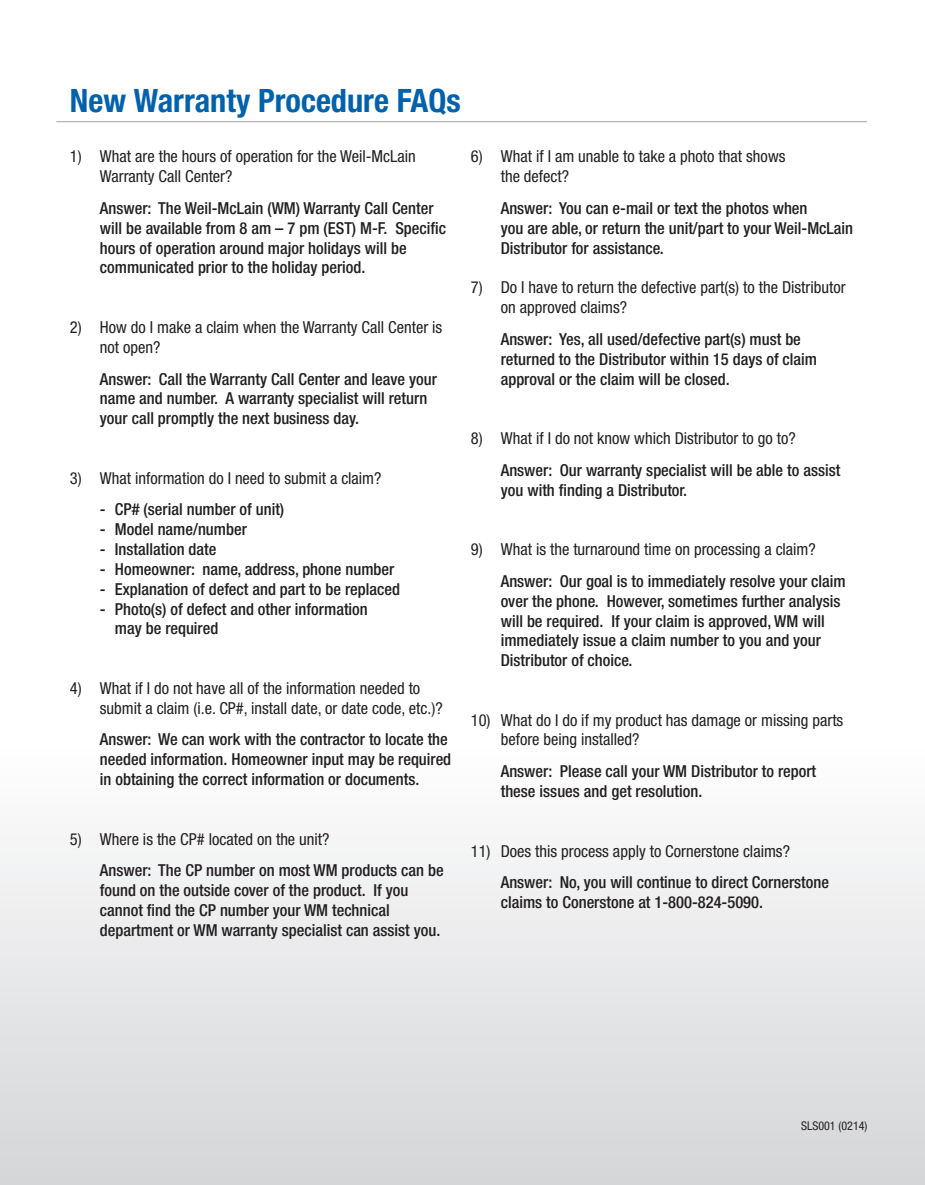
<style>
.page{position:relative;width:925px;height:1185px;background:#fff}
.page>*{position:absolute;margin:0;border:0;box-sizing:border-box;transform-origin:0 0}
.t1{font:700 condensed 32.25px "Helvetica Neue";color:#0161aa}
.t2{font:500 condensed 16.5px/19.8px "Helvetica Neue";color:#231f20}
.t3{font:condensed 16.5px/19.8px "Helvetica Neue";color:#231f20}
.t4{font:condensed 12px "Helvetica Neue";color:#231f20}
</style>
<div class="page">
<hr style="left:56px;top:121px;width:810px;height:1px;background:#a5a6aa">
<svg style="left:896px;top:1159px;width:9px;height:25px"></svg>
<p class="t1" style="left:70px;top:81px;width:392px">New Warranty Procedure FAQs</p>
<p class="t3" style="left:100px;top:146px;width:317px;text-indent:-30px">1) What are the hours of operation for the Weil-McLain<br>Warranty Call Center?</p>
<p class="t2" style="left:100px;top:198px;width:347px">Answer: The Weil-McLain (WM) Warranty Call Center will be available from 8 am – 7 pm (EST) M-F. Specific hours of operation around major holidays will be communicated prior to the holiday period.</p>
<p class="t3" style="left:100px;top:317px;width:344px;text-indent:-30px">2) How do I make a claim when the Warranty Call Center is not open?</p>
<p class="t2" style="left:100px;top:368px;width:338px">Answer: Call the Warranty Call Center and leave your name and number. A warranty specialist will return your call promptly the next business day.</p>
<p class="t3" style="left:70px;top:467px;width:313px">3) What information do I need to submit a claim?</p>
<p class="t2" style="left:100px;top:499px;width:186px">- CP# (serial number of unit)</p>
<p class="t2" style="left:100px;top:519px;width:148px">- Model name/number</p>
<p class="t2" style="left:100px;top:539px;width:118px">- Installation date</p>
<p class="t2" style="left:100px;top:558px;width:296px">- Homeowner: name, address, phone number</p>
<p class="t2" style="left:100px;top:578px;width:301px">- Explanation of defect and part to be replaced</p>
<p class="t2" style="left:115px;top:598px;width:254px;text-indent:-15px">- Photo(s) of defect and other information may be required</p>
<p class="t3" style="left:100px;top:677px;width:344px;text-indent:-30px">4) What if I do not have all of the information needed to submit a claim (i.e. CP#, install date, or date code, etc.)?</p>
<p class="t2" style="left:100px;top:729px;width:353px">Answer: We can work with the contractor to locate the needed information. Homeowner input may be required in obtaining the correct information or documents.</p>
<p class="t3" style="left:500px;top:146px;width:286px;text-indent:-30px">6) What if I am unable to take a photo that shows the defect?</p>
<p class="t2" style="left:500px;top:198px;width:354px">Answer: You can e-mail or text the photos when<br>you are able, or return the unit/part to your Weil-McLain<br>Distributor for assistance.</p>
<p class="t3" style="left:500px;top:277px;width:346px;text-indent:-30px">7) Do I have to return the defective part(s) to the Distributor on approved claims?</p>
<p class="t2" style="left:500px;top:329px;width:318px">Answer: Yes, all used/defective part(s) must be returned to the Distributor within 15 days of claim approval or the claim will be closed.</p>
<p class="t3" style="left:470px;top:428px;width:326px">8) What if I do not know which Distributor to go to?</p>
<p class="t2" style="left:500px;top:459px;width:341px">Answer: Our warranty specialist will be able to assist you with finding a Distributor.</p>
<p class="t3" style="left:470px;top:539px;width:346px">9) What is the turnaround time on processing a claim?</p>
<p class="t2" style="left:500px;top:570px;width:346px">Answer: Our goal is to immediately resolve your claim over the phone. However, sometimes further analysis will be required. If your claim is approved, WM will immediately issue a claim number to you and your Distributor of choice.</p>
<p class="t3" style="left:500px;top:709px;width:344px;text-indent:-30px">10) What do I do if my product has damage or missing parts before being installed?</p>
<p class="t2" style="left:500px;top:761px;width:317px">Answer: Please call your WM Distributor to report these issues and get resolution.</p>
<p class="t3" style="left:70px;top:828px;width:261px">5) Where is the CP# located on the unit?</p>
<p class="t2" style="left:100px;top:860px;width:345px">Answer: The CP number on most WM products can be found on the outside cover of the product. If you cannot find the CP number your WM technical department or WM warranty specialist can assist you.</p>
<p class="t3" style="left:470px;top:840px;width:320px">11) Does this process apply to Cornerstone claims?</p>
<p class="t2" style="left:500px;top:872px;width:330px">Answer: No, you will continue to direct Cornerstone claims to Conerstone at 1-800-824-5090.</p>
<p class="t4" style="left:800px;top:1118px;width:68px">SLS001 (0214)</p>
</div>
